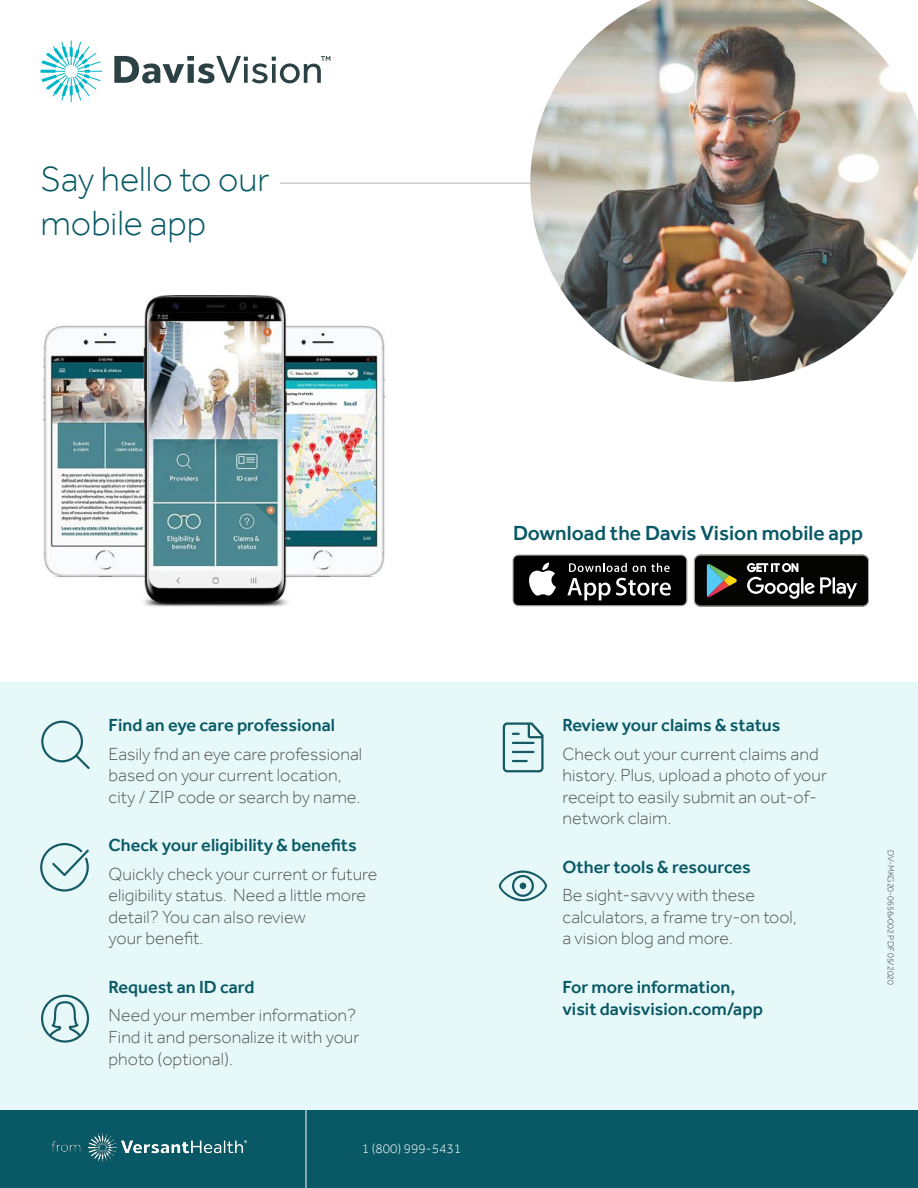
<style>
.page{position:relative;width:918px;height:1188px;background:#fff}
.page>*{position:absolute;margin:0;border:0;box-sizing:border-box;transform-origin:0 0}
.t1{font:300 36px/43.2px "Effra";color:#085965}
.t2{font:500 21px "Effra";color:#085965}
.t3{font:300 18px/21.6px "Effra";color:#515759}
.t4{font:500 18px/21.6px "Effra";color:#085965}
.t5{font:300 13.5px "Effra";color:#fff}
.t6{font:300 9px "Effra";color:#2b4144}
</style>
<div class="page">
<div style="left:0;top:682px;width:918px;height:506px;background:#e7f8f9"></div>
<svg style="left:41px;top:40px;width:61px;height:62px"></svg>
<svg style="left:114px;top:56px;width:217px;height:28px"></svg>
<svg style="left:41px;top:721px;width:49px;height:48px"></svg>
<svg style="left:40px;top:843px;width:49px;height:49px"></svg>
<svg style="left:503px;top:722px;width:41px;height:50px"></svg>
<svg style="left:41px;top:995px;width:48px;height:48px"></svg>
<svg style="left:499px;top:871px;width:48px;height:30px"></svg>
<svg style="left:512px;top:554px;width:175px;height:52px"></svg>
<div style="left:514px;top:556px;width:172px;height:49px;background:#000;border-radius:5px"></div>
<svg style="left:529px;top:563px;width:27px;height:33px"></svg>
<svg style="left:567px;top:578px;width:104px;height:22px"></svg>
<svg style="left:569px;top:563px;width:58px;height:9px"></svg>
<svg style="left:633px;top:563px;width:37px;height:9px"></svg>
<svg style="left:694px;top:555px;width:175px;height:52px;background:#2f322f"></svg>
<img style="left:43px;top:295px;width:343px;height:312px">
<hr style="left:280px;top:183px;width:449px;height:1px;background:#b2b4b2">
<img style="left:530px;top:0;width:388px;height:382px">
<div style="left:0;top:1110px;width:918px;height:78px;background:#085965"></div>
<hr style="left:306px;top:1108px;width:1px;height:80px;background:#fff">
<img style="left:51px;top:1133px;width:195px;height:29px">
<p class="t1" style="left:40px;top:157px;width:231px">Say hello to our mobile app</p>
<p class="t2" style="left:513px;top:521px;width:352px">Download the Davis Vision mobile app</p>
<p class="t4" style="left:109px;top:714px;width:228px">Find an eye care professional</p>
<p class="t3" style="left:109px;top:743px;width:255px">Easily fnd an eye care professional based on your current location, city / ZIP code or search by name.</p>
<p class="t4" style="left:109px;top:834px;width:250px">Check your eligibility &amp; benefits</p>
<p class="t3" style="left:109px;top:863px;width:270px">Quickly check your current or future eligibility status. Need a little more detail? You can also review<br>your benefit.</p>
<p class="t4" style="left:109px;top:976px;width:148px">Request an ID card</p>
<p class="t3" style="left:109px;top:1004px;width:252px">Need your member information?<br>Find it and personalize it with your photo (optional).</p>
<p class="t5" style="left:362px;top:1140px;width:101px">1 (800) 999-5431</p>
<p class="t4" style="left:563px;top:714px;width:219px">Review your claims &amp; status</p>
<p class="t3" style="left:563px;top:743px;width:266px">Check out your current claims and history. Plus, upload a photo of your receipt to easily submit an out-of&shy;network claim.</p>
<p class="t4" style="left:563px;top:856px;width:190px">Other tools &amp; resources</p>
<p class="t3" style="left:563px;top:884px;width:236px">Be sight-savvy with these calculators, a frame try-on tool, a vision blog and more.</p>
<p class="t4" style="left:563px;top:976px;width:202px">For more information, visit davisvision.com/app</p>
<p class="t6" style="left:896px;top:850px;width:137px;rotate:90deg">DV-MKG20-0656v002 PDF 05/2020</p>
</div>
